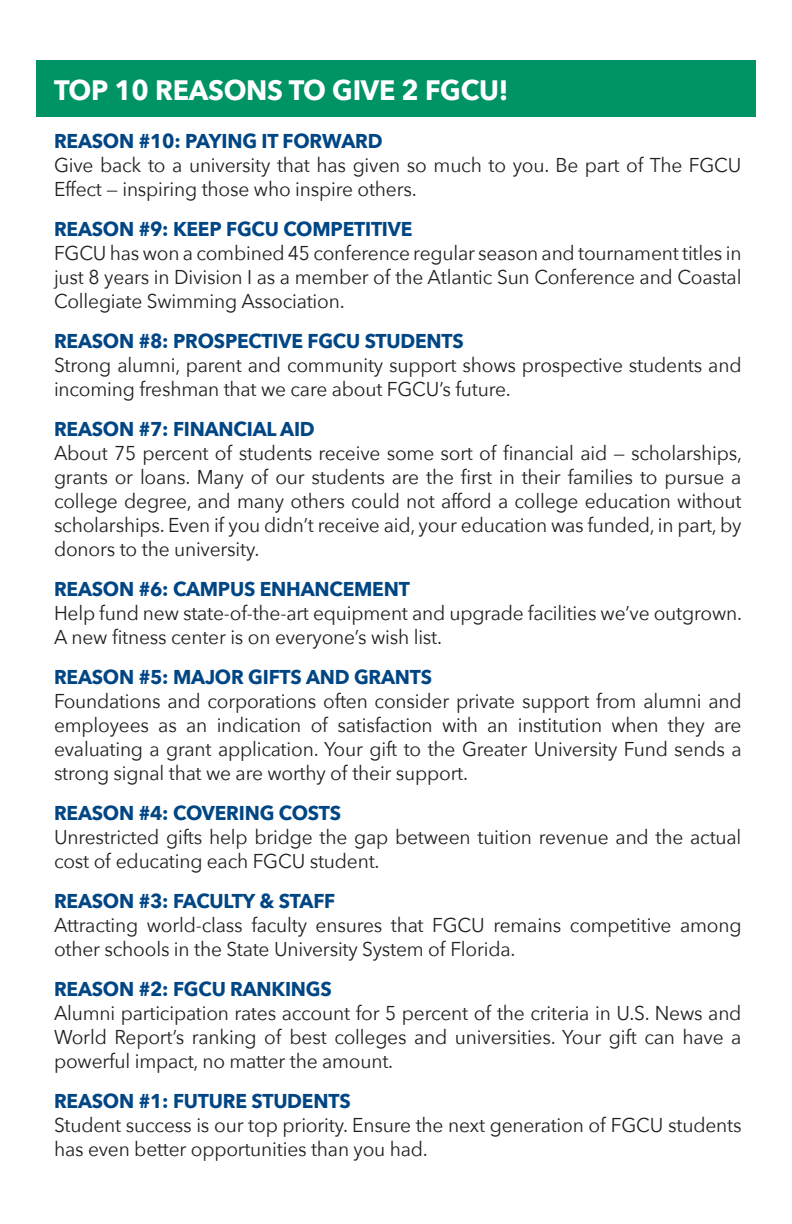
<style>
.page{position:relative;width:792px;height:1224px;background:#fff}
.page>*{position:absolute;margin:0;border:0;box-sizing:border-box;transform-origin:0 0}
.t1{font:700 28px "Avenir Next";letter-spacing:-.01em;color:#fff;scale:.96 1}
.t2{font:20px/24px "Avenir Next";letter-spacing:-.01em;color:#231f20;scale:.96 1}
.t3{font:700 20px "Avenir Next";letter-spacing:-.01em;color:#004684;scale:.96 1}
</style>
<div class="page">
<div style="left:36px;top:60px;width:720px;height:57px;background:#009365"></div>
<p class="t1" style="left:54px;top:66px;width:475px">TOP 10 REASONS TO GIVE 2 FGCU!</p>
<p class="t3" style="left:54px;top:124px;width:344px">REASON #10: PAYING IT FORWARD</p>
<p class="t2" style="left:54px;top:152px;width:718px">Give back to a university that has given so much to you. Be part of The FGCU<br>Effect — inspiring those who inspire others.</p>
<p class="t3" style="left:54px;top:212px;width:375px">REASON #9: KEEP FGCU COMPETITIVE</p>
<p class="t2" style="left:54px;top:240px;width:718px;text-align:justify">FGCU has won a combined 45 conference regular season and tournament titles in just 8 years in Division I as a member of the Atlantic Sun Conference and Coastal Collegiate Swimming Association.</p>
<p class="t3" style="left:54px;top:324px;width:429px">REASON #8: PROSPECTIVE FGCU STUDENTS</p>
<p class="t2" style="left:54px;top:352px;width:718px">Strong alumni, parent and community support shows prospective students and incoming freshman that we care about FGCU’s future.</p>
<p class="t3" style="left:54px;top:412px;width:273px">REASON #7: FINANCIAL AID</p>
<p class="t2" style="left:54px;top:440px;width:718px;text-align:justify">About 75 percent of students receive some sort of financial aid — scholarships, grants or loans. Many of our students are the first in their families to pursue a college degree, and many others could not afford a college education without scholarships. Even if you didn’t receive aid, your education was funded, in part, by donors to the university.</p>
<p class="t3" style="left:54px;top:572px;width:372px">REASON #6: CAMPUS ENHANCEMENT</p>
<p class="t2" style="left:54px;top:600px;width:718px">Help fund new state-of-the-art equipment and upgrade facilities we’ve outgrown.<br>A new fitness center is on everyone’s wish list.</p>
<p class="t3" style="left:54px;top:660px;width:396px">REASON #5: MAJOR GIFTS AND GRANTS</p>
<p class="t2" style="left:54px;top:688px;width:718px;text-align:justify">Foundations and corporations often consider private support from alumni and employees as an indication of satisfaction with an institution when they are evaluating a grant application. Your gift to the Greater University Fund sends a strong signal that we are worthy of their support.</p>
<p class="t3" style="left:54px;top:796px;width:301px">REASON #4: COVERING COSTS</p>
<p class="t2" style="left:54px;top:824px;width:718px">Unrestricted gifts help bridge the gap between tuition revenue and the actual cost of educating each FGCU student.</p>
<p class="t3" style="left:54px;top:884px;width:295px">REASON #3: FACULTY &amp; STAFF</p>
<p class="t2" style="left:54px;top:912px;width:718px">Attracting world-class faculty ensures that FGCU remains competitive among other schools in the State University System of Florida.</p>
<p class="t3" style="left:54px;top:972px;width:291px">REASON #2: FGCU RANKINGS</p>
<p class="t2" style="left:54px;top:1000px;width:718px;text-align:justify">Alumni participation rates account for 5 percent of the criteria in U.S. News and World Report’s ranking of best colleges and universities. Your gift can have a powerful impact, no matter the amount.</p>
<p class="t3" style="left:54px;top:1084px;width:311px">REASON #1: FUTURE STUDENTS</p>
<p class="t2" style="left:54px;top:1112px;width:718px">Student success is our top priority. Ensure the next generation of FGCU students has even better opportunities than you had.</p>
</div>
